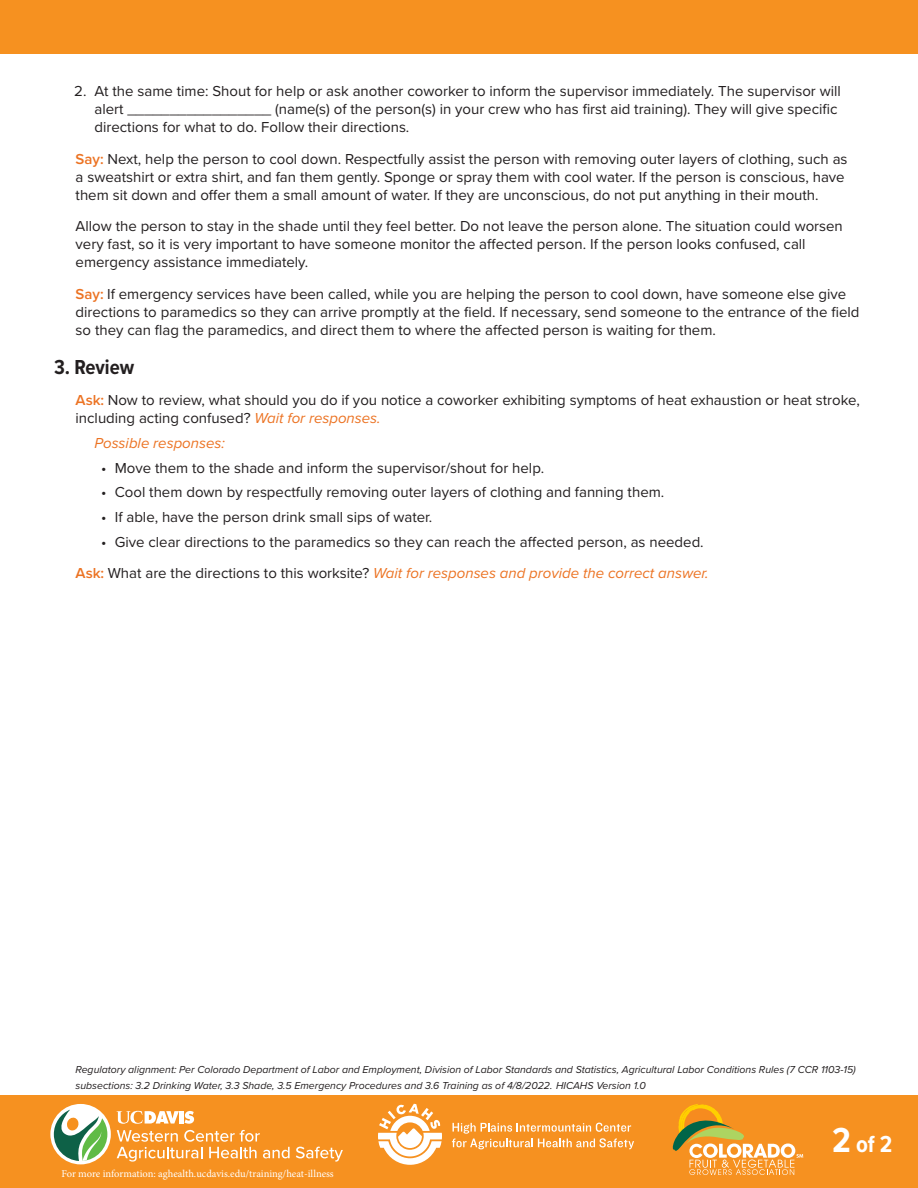
<style>
.page{position:relative;width:918px;height:1188px;background:#fff}
.page>*{position:absolute;margin:0;border:0;box-sizing:border-box;transform-origin:0 0}
.t1{font:700 24px "Proxima Nova Cond";color:#fff}
.t2{font:700 21px "Proxima Nova Cond";color:#231f20}
.Copy{font:15px/18px "Proxima Nova";color:#231f20}
.Ask_line{font:15px/18px "Proxima Nova";color:#231f20}
.Ask_line-2{font:italic 15px "Proxima Nova";color:#ec7323}
.Possible_responses{font:italic 15px "Proxima Nova";color:#ec7323}
.Bulleted_copy{font:italic 10.5px/16.2px "Proxima Nova";color:#231f20}
.URL{font:10.5px "Minion Pro";color:#fff}
.s1{font-weight:600;color:#ec7323}
.s2{font-style:italic;color:#ec7323}
.s3{font-weight:600;font-style:normal}
.s4{font-style:normal;color:#231f20}
.s5{font-size:36px}
</style>
<div class="page">
<div style="left:0;top:1095px;width:918px;height:93px;background:#f69120"></div>
<div style="left:0;top:0;width:918px;height:54px;background:#f69120"></div>
<svg style="left:185px;top:1111px;width:9px;height:13px"></svg>
<div style="left:179px;top:1111px;width:5px;height:13px;background:#fff"></div>
<svg style="left:116px;top:1111px;width:63px;height:13px"></svg>
<svg style="left:117px;top:1130px;width:173px;height:32px"></svg>
<svg style="left:296px;top:1147px;width:47px;height:15px"></svg>
<svg style="left:50px;top:1104px;width:61px;height:60px"></svg>
<svg style="left:54px;top:1110px;width:53px;height:51px"></svg>
<svg style="left:378px;top:1104px;width:64px;height:61px"></svg>
<svg style="left:452px;top:1123px;width:182px;height:26px"></svg>
<svg style="left:672px;top:1104px;width:131px;height:71px"></svg>
<p class="Copy" style="left:94px;top:82px;width:748px;text-indent:-20px">2. At the same time: Shout for help or ask another coworker to inform the supervisor immediately. The supervisor will alert _________________ (name(s) of the person(s) in your crew who has first aid training). They will give specific directions for what to do. Follow their directions.</p>
<p class="Copy" style="left:76px;top:149px;width:773px"><span class="s1">Say:</span> Next, help the person to cool down. Respectfully assist the person with removing outer layers of clothing, such as a sweatshirt or extra shirt, and fan them gently. Sponge or spray them with cool water. If the person is conscious, have them sit down and offer them a small amount of water. If they are unconscious, do not put anything in their mouth.</p>
<p class="Copy" style="left:76px;top:217px;width:769px">Allow the person to stay in the shade until they feel better. Do not leave the person alone. The situation could worsen very fast, so it is very important to have someone monitor the affected person. If the person looks confused, call emergency assistance immediately.</p>
<p class="Copy" style="left:76px;top:284px;width:785px"><span class="s1">Say:</span> If emergency services have been called, while you are helping the person to cool down, have someone else give directions to paramedics so they can arrive promptly at the field. If necessary, send someone to the entrance of the field so they can flag the paramedics, and direct them to where the affected person is waiting for them.</p>
<p class="t2" style="left:54px;top:351px;width:82px">3. Review</p>
<p class="Ask_line" style="left:76px;top:390px;width:786px"><span class="s1">Ask:</span> Now to review, what should you do if you notice a coworker exhibiting symptoms of heat exhaustion or heat stroke, including acting confused? <span class="s2">Wait for responses.</span></p>
<p class="Possible_responses" style="left:94px;top:432px;width:132px">Possible responses:</p>
<p class="Copy" style="left:101px;top:458px;width:445px">• Move them to the shade and inform the supervisor/shout for help.</p>
<p class="Copy" style="left:101px;top:483px;width:565px">• Cool them down by respectfully removing outer layers of clothing and fanning them.</p>
<p class="Copy" style="left:101px;top:507px;width:333px">• If able, have the person drink small sips of water.</p>
<p class="Copy" style="left:101px;top:532px;width:604px">• Give clear directions to the paramedics so they can reach the affected person, as needed.</p>
<p class="Ask_line-2" style="left:76px;top:562px;width:635px"><span class="s3">Ask:</span> <span class="s4">What are the directions to this worksite?</span> Wait for responses and provide the correct answer.</p>
<p class="Bulleted_copy" style="left:76px;top:1061px;width:782px">Regulatory alignment: Per Colorado Department of Labor and Employment, Division of Labor Standards and Statistics, Agricultural Labor Conditions Rules (7 CCR 1103-15) subsections: 3.2 Drinking Water, 3.3 Shade, 3.5 Emergency Procedures and 3.6 Training as of 4/8/2022. HICAHS Version 1.0</p>
<p class="t1" style="left:832px;top:1127px;width:62px"><span class="s5">2</span> of 2</p>
<p class="URL" style="left:61px;top:1167px;width:274px">For more information: aghealth.ucdavis.edu/training/heat-illness</p>
</div>
